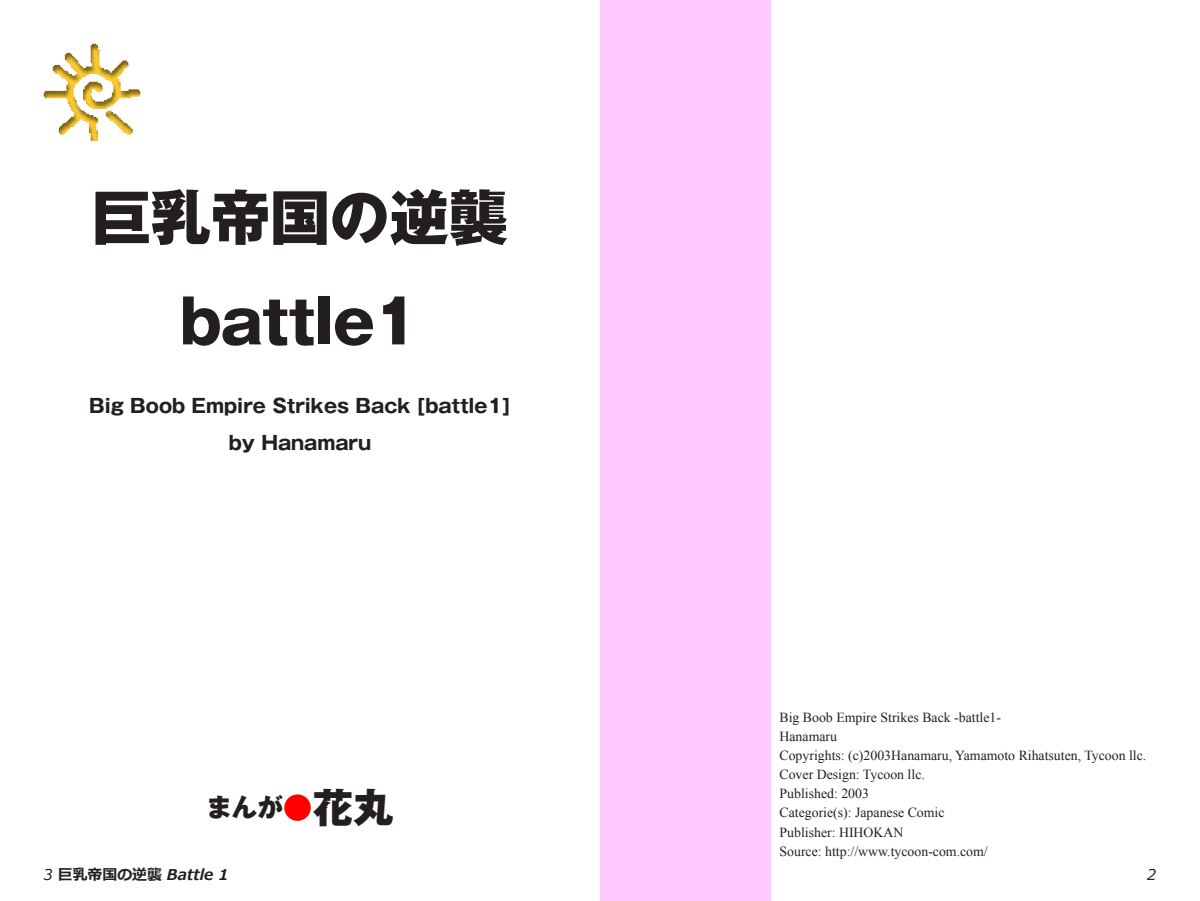
<style>
.page{position:relative;width:1200px;height:901px;background:#fff}
.page>*{position:absolute;margin:0;border:0;box-sizing:border-box;transform-origin:0 0}
.t1{font:800 59.55px "Gothic MB101 Pro";color:#231f20}
.t2{font:800 40.35px "Gothic MB101 Pro";color:#231f20}
.t3{font:800 29.7px "Gothic MB101 Pro";color:#f00}
.t4{font:800 25.5px "Gothic MB101 Pro";color:#231f20}
.t5{font:700 19.2px "Gothic MB101 Pro";color:#231f20}
.t6{font:italic 700 14.85px "Meiryo";color:#231f20}
.t7{font:italic 14.85px "Meiryo";color:#231f20}
.t8{font:13.8px "Times New Roman";color:#231f20}
.s1{font-weight:400}
</style>
<div class="page">
<img style="left:43px;top:43px;width:98px;height:98px">
<div style="left:600px;top:0;width:170px;height:900px;background:#ffc8ff"></div>
<p class="t1" style="left:92px;top:167px;width:418px">巨乳帝国の逆襲</p>
<p class="t1" style="left:180px;top:272px;width:241px">battle1</p>
<p class="t5" style="left:89px;top:389px;width:423px">Big Boob Empire Strikes Back [battle1[</p>
<p class="t5" style="left:229px;top:426px;width:144px">by Hanamaru</p>
<p class="t2" style="left:313px;top:773px;width:82px">花丸</p>
<p class="t3" style="left:283px;top:782px;width:31px">●</p>
<p class="t4" style="left:206px;top:785px;width:78px">まんが</p>
<p class="t6" style="left:44px;top:865px;width:186px"><span class="s1">3</span> 巨乳帝国の逆襲 Battle 1</p>
<p class="t8" style="left:780px;top:707px;width:223px">Big Boob Empire Strikes Back -battle1-</p>
<p class="t8" style="left:780px;top:726px;width:59px">Hanamaru</p>
<p class="t8" style="left:780px;top:745px;width:368px">Copyrights )c(: 2003Hanamaru, Yamamoto Rihatsuten, Tycoon llc.</p>
<p class="t8" style="left:780px;top:764px;width:147px">Cover Design: Tycoon llc.</p>
<p class="t8" style="left:780px;top:784px;width:91px">Published: 2003</p>
<p class="t8" style="left:780px;top:803px;width:167px">Categorie :)s( Japanese Comic</p>
<p class="t8" style="left:780px;top:822px;width:125px">Publisher: HIHOKAN</p>
<p class="t8" style="left:780px;top:841px;width:210px">Source: http://www.tycoon-com.com/</p>
<p class="t7" style="left:1147px;top:865px;width:11px">2</p>
</div>
